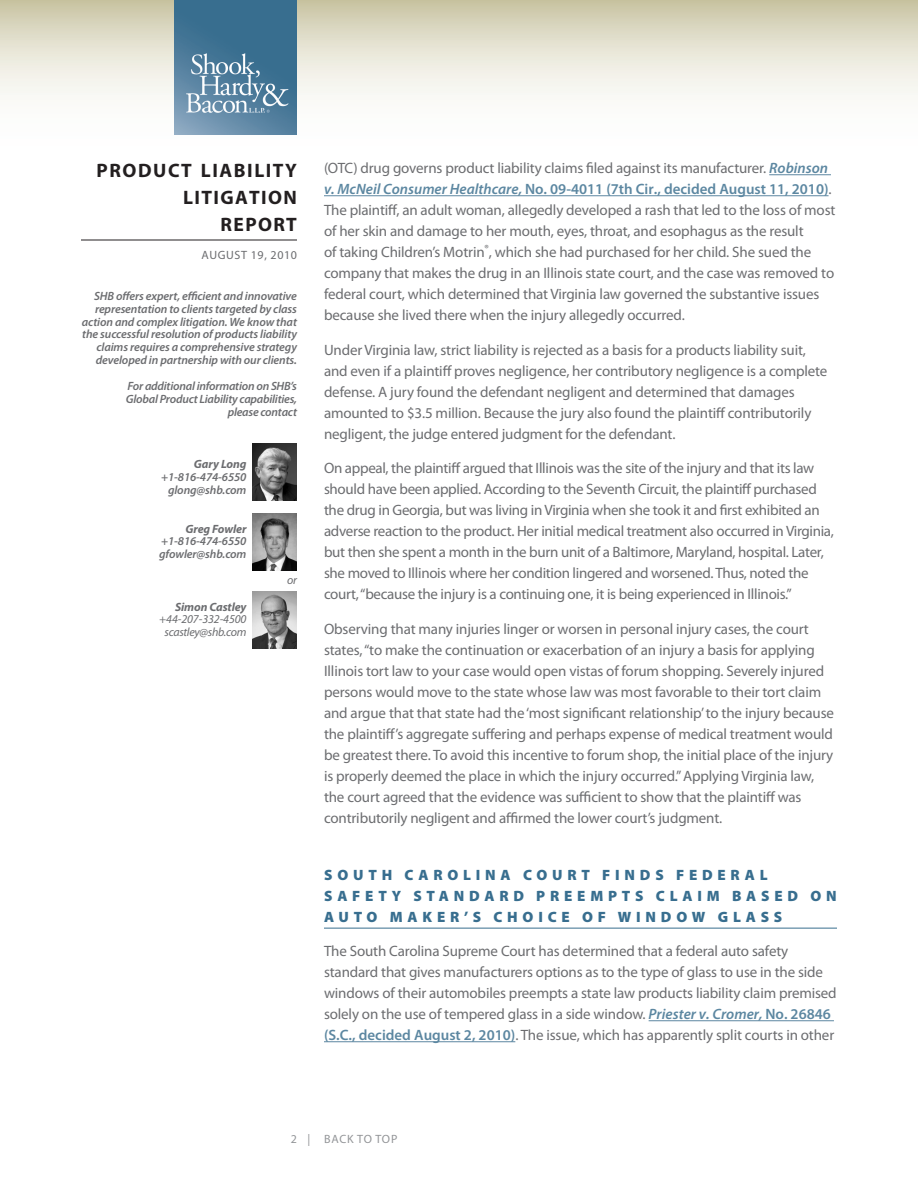
<style>
.page{position:relative;width:918px;height:1188px;background:#fff}
.page>*{position:absolute;margin:0;border:0;box-sizing:border-box;transform-origin:0 0}
.t1{font:700 19.5px/27px "Myriad Pro";letter-spacing:.075em;color:#231f20;text-align:right}
.Body{font:15px/21px "Myriad Pro";letter-spacing:-.01em;color:#6c6d70}
.Head{font:900 15px/21px "Myriad Pro";letter-spacing:.32em;color:#386e8f}
.t2{font:italic 600 12px/12.8px "Myriad Pro";letter-spacing:-.01em;color:#6c6d70;text-align:right}
.t3{font:italic 12px/12.8px "Myriad Pro";letter-spacing:-.025em;color:#6c6d70;text-align:right}
.t4{font:12px "Myriad Pro";letter-spacing:.05em;color:#6c6d70}
.Body-2{font:12px "Myriad Pro";letter-spacing:.06em;color:#939598}
.s1{font-weight:700}
.s2{font-weight:600;font-style:italic;color:#5c87a1}
.s3{font-weight:600;color:#5c87a1}
</style>
<div class="page">
<svg style="left:0;top:0;width:918px;height:176px"></svg>
<hr style="left:81px;top:240px;width:216px;height:1px;background:#231f20">
<img style="left:175px;top:0;width:122px;height:135px">
<hr style="left:769px;top:174px;width:62px;height:1px;background:#5c87a1">
<hr style="left:324px;top:195px;width:505px;height:1px;background:#5c87a1">
<hr style="left:324px;top:928px;width:513px;height:1px;background:#386e8f">
<hr style="left:649px;top:1020px;width:185px;height:1px;background:#5c87a1">
<hr style="left:324px;top:1041px;width:191px;height:1px;background:#5c87a1">
<img style="left:253px;top:513px;width:44px;height:58px">
<img style="left:253px;top:592px;width:44px;height:57px">
<img style="left:253px;top:443px;width:44px;height:58px">
<p class="t1" style="left:97px;top:156px;width:202px">PRODUCT LIABILITY<br>LITIGATION<br>REPORT</p>
<p class="t4" style="left:202px;top:248px;width:97px">AUGUST 19, 2010</p>
<p class="t2" style="left:82px;top:289px;width:217px">SHB offers expert, efficient and innovative representation to clients targeted by class action and complex litigation. We know that the successful resolution of products liability claims requires a comprehensive strategy developed in partnership with our clients.</p>
<p class="t2" style="left:126px;top:379px;width:173px">For additional information on SHB’s<br>Global Product Liability capabilities, please contact</p>
<p class="t2" style="left:161px;top:457px;width:87px"><span class="s1">Gary Long </span>+1-816-474-6550 glong@shb.com</p>
<p class="t2" style="left:159px;top:522px;width:89px;text-align:justify;text-indent:26px"><span class="s1">Greg Fowler </span>+1-816-474-6550 gfowler@shb.com</p>
<p class="t3" style="left:159px;top:600px;width:89px"><span class="s1">Simon Castley </span>+44-207-332-4500 scastley@shb.com</p>
<p class="t3" style="left:287px;top:574px;width:11px">or</p>
<p class="Body" style="left:324px;top:157px;width:513px">(OTC) drug governs product liability claims filed against its manufacturer. <span class="s2">Robinson v. McNeil Consumer Healthcare,</span> <span class="s3">No. 09-4011 (7th Cir., decided August 11, 2010)</span>.<br>The plaintiff, an adult woman, allegedly developed a rash that led to the loss of most of her skin and damage to her mouth, eyes, throat, and esophagus as the result<br>of taking Children’s Motrin<sup>®</sup>, which she had purchased for her child. She sued the company that makes the drug in an Illinois state court, and the case was removed to federal court, which determined that Virginia law governed the substantive issues because she lived there when the injury allegedly occurred.</p>
<p class="Body" style="left:324px;top:339px;width:505px">Under Virginia law, strict liability is rejected as a basis for a products liability suit, and even if a plaintiff proves negligence, her contributory negligence is a complete defense. A jury found the defendant negligent and determined that damages amounted to $3.5 million. Because the jury also found the plaintiff contributorily negligent, the judge entered judgment for the defendant.</p>
<p class="Body" style="left:324px;top:457px;width:512px">On appeal, the plaintiff argued that Illinois was the site of the injury and that its law should have been applied. According to the Seventh Circuit, the plaintiff purchased the drug in Georgia, but was living in Virginia when she took it and first exhibited an adverse reaction to the product. Her initial medical treatment also occurred in Virginia, but then she spent a month in the burn unit of a Baltimore, Maryland, hospital. Later, she moved to Illinois where her condition lingered and worsened. Thus, noted the court, “because the injury is a continuing one, it is being experienced in Illinois.”</p>
<p class="Body" style="left:324px;top:618px;width:512px">Observing that many injuries linger or worsen in personal injury cases, the court states, “to make the continuation or exacerbation of an injury a basis for applying Illinois tort law to your case would open vistas of forum shopping. Severely injured persons would move to the state whose law was most favorable to their tort claim and argue that that state had the ‘most significant relationship’ to the injury because the plaintiff’s aggregate suffering and perhaps expense of medical treatment would be greatest there. To avoid this incentive to forum shop, the initial place of the injury is properly deemed the place in which the injury occurred.” Applying Virginia law, the court agreed that the evidence was sufficient to show that the plaintiff was contributorily negligent and affirmed the lower court’s judgment.</p>
<p class="Head" style="left:324px;top:864px;width:514px">SOUTH CAROLINA COURT FINDS FEDERAL<br>SAFETY STANDARD PREEMPTS CLAIM BASED ON<br>AUTO MAKER’S CHOICE OF WINDOW GLASS</p>
<p class="Body" style="left:324px;top:940px;width:514px">The South Carolina Supreme Court has determined that a federal auto safety standard that gives manufacturers options as to the type of glass to use in the side windows of their automobiles preempts a state law products liability claim premised solely on the use of tempered glass in a side window. <span class="s2">Priester v. Cromer,</span> <span class="s3">No. 26846 (S.C., decided August 2, 2010)</span>. The issue, which has apparently split courts in other</p>
<p class="Body-2" style="left:291px;top:1132px;width:21px">2 |</p>
<p class="Body-2" style="left:324px;top:1132px;width:75px">BACK TO TOP</p>
</div>
